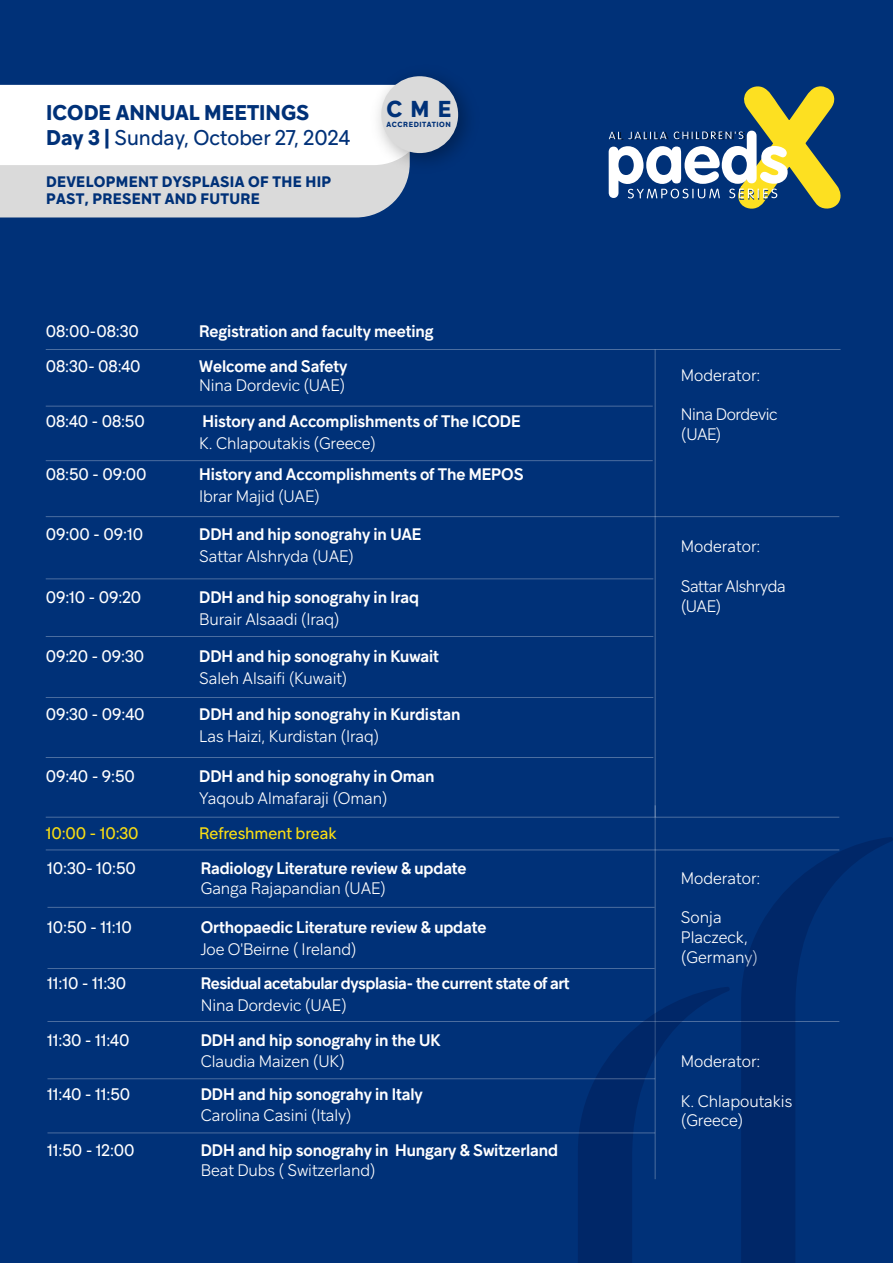
<style>
.page{position:relative;width:893px;height:1263px;background:#003178}
.page>*{position:absolute;margin:0;border:0;box-sizing:border-box;transform-origin:0 0}
.t1{font:700 22.65px "Guillon";color:#003178}
.t2{font:700 21px/25.8px "Guillon";color:#003178}
.t3{font:600 16.5px "Guillon";letter-spacing:-.005em;color:#fff}
.t4{font:300 16.5px/19.8px "Guillon";letter-spacing:-.005em;color:#fff}
.t5{font:16.5px/34.2px "Guillon";letter-spacing:-.005em;color:#fff}
.t6{font:600 16.5px "Guillon";letter-spacing:-.025em;color:#fff}
.t7{font:300 16.5px/19.8px "Guillon";letter-spacing:-.025em;color:#fff}
.t8{font:16.5px "Guillon";letter-spacing:-.005em;color:#fade12}
.t9{font:700 15px/16.6px "Guillon";letter-spacing:.02em;color:#003178}
.t10{font:700 7.35px "Guillon";letter-spacing:.08em;color:#003178}
.s1{font-weight:400}
</style>
<div class="page">
<svg style="left:0;top:85px;width:408px;height:132px;background:#edeeee"></svg>
<hr style="left:46px;top:349px;width:794px;height:1px;background:#fff">
<hr style="left:46px;top:406px;width:607px;height:1px;background:#fff">
<hr style="left:46px;top:460px;width:607px;height:1px;background:#fff">
<hr style="left:46px;top:516px;width:793px;height:1px;background:#fff">
<hr style="left:46px;top:578px;width:607px;height:1px;background:#fff">
<hr style="left:46px;top:636px;width:607px;height:1px;background:#fff">
<hr style="left:46px;top:697px;width:607px;height:1px;background:#fff">
<hr style="left:46px;top:757px;width:607px;height:1px;background:#fff">
<hr style="left:46px;top:817px;width:793px;height:1px;background:#fff">
<hr style="left:46px;top:849px;width:793px;height:1px;background:#fff">
<hr style="left:655px;top:349px;width:1px;height:468px;background:#fff">
<hr style="left:655px;top:805px;width:1px;height:374px;background:#fff">
<svg style="left:609px;top:86px;width:232px;height:123px"></svg>
<hr style="left:47px;top:907px;width:607px;height:1px;background:#fff">
<hr style="left:47px;top:968px;width:607px;height:1px;background:#fff">
<hr style="left:47px;top:1021px;width:792px;height:1px;background:#fff">
<svg style="left:578px;top:986px;width:153px;height:277px"></svg>
<svg style="left:741px;top:837px;width:152px;height:426px"></svg>
<hr style="left:47px;top:1078px;width:608px;height:1px;background:#fff">
<hr style="left:47px;top:1132px;width:608px;height:1px;background:#fff">
<img style="left:363px;top:76px;width:105px;height:104px">
<div style="left:381px;top:76px;width:77px;height:77px;background:#dadada;border-radius:50%"></div>
<p class="t2" style="left:46px;top:99px;width:305px">ICODE ANNUAL MEETINGS<br>Day 3 | <span class="s1">Sunday, October 27, 2024</span></p>
<p class="t9" style="left:46px;top:173px;width:287px">DEVELOPMENT DYSPLASIA OF THE HIP<br>PAST, PRESENT AND FUTURE</p>
<h1 class="t1" style="left:386px;top:95px;width:66px">CME</h1>
<p class="t10" style="left:386px;top:120px;width:66px">ACCREDITATION</p>
<p class="t5" style="left:46px;top:314px;width:96px">08:00-08:30<br>08:30- 08:40</p>
<p class="t3" style="left:199px;top:321px;width:236px">Registration and faculty meeting</p>
<p class="t3" style="left:199px;top:355px;width:150px">Welcome and Safety</p>
<p class="t4" style="left:199px;top:375px;width:148px">Nina Dordevic (UAE)</p>
<p class="t5" style="left:46px;top:404px;width:101px">08:40 - 08:50</p>
<p class="t3" style="left:203px;top:411px;width:320px">History and Accomplishments of The ICODE</p>
<p class="t4" style="left:199px;top:433px;width:178px">K. Chlapoutakis (Greece)</p>
<p class="t5" style="left:46px;top:457px;width:102px">08:50 - 09:00</p>
<p class="t3" style="left:199px;top:464px;width:326px">History and Accomplishments of The MEPOS</p>
<p class="t4" style="left:199px;top:486px;width:122px">Ibrar Majid (UAE)</p>
<p class="t5" style="left:46px;top:517px;width:99px">09:00 - 09:10</p>
<p class="t3" style="left:199px;top:524px;width:224px">DDH and hip sonograhy in UAE</p>
<p class="t4" style="left:199px;top:546px;width:156px">Sattar Alshryda (UAE)</p>
<p class="t5" style="left:46px;top:580px;width:97px">09:10 - 09:20</p>
<p class="t3" style="left:199px;top:587px;width:221px">DDH and hip sonograhy in Iraq</p>
<p class="t4" style="left:199px;top:609px;width:142px">Burair Alsaadi (Iraq)</p>
<p class="t5" style="left:46px;top:639px;width:100px">09:20 - 09:30</p>
<p class="t3" style="left:199px;top:646px;width:241px">DDH and hip sonograhy in Kuwait</p>
<p class="t4" style="left:199px;top:668px;width:150px">Saleh Alsaifi (Kuwait)</p>
<p class="t5" style="left:46px;top:697px;width:100px">09:30 - 09:40</p>
<p class="t3" style="left:199px;top:704px;width:263px">DDH and hip sonograhy in Kurdistan</p>
<p class="t4" style="left:199px;top:726px;width:182px">Las Haizi, Kurdistan (Iraq)</p>
<p class="t5" style="left:46px;top:758px;width:91px">09:40 - 9:50</p>
<p class="t3" style="left:199px;top:765px;width:237px">DDH and hip sonograhy in Oman</p>
<p class="t4" style="left:199px;top:787px;width:190px">Yaqoub Almafaraji (Oman)</p>
<p class="t8" style="left:46px;top:823px;width:95px">10:00 - 10:30</p>
<p class="t8" style="left:199px;top:823px;width:139px">Refreshment break</p>
<p class="t5" style="left:47px;top:850px;width:90px">10:30- 10:50</p>
<p class="t3" style="left:201px;top:857px;width:267px">Radiology Literature review &amp; update</p>
<p class="t4" style="left:201px;top:878px;width:187px">Ganga Rajapandian (UAE)</p>
<p class="t5" style="left:47px;top:910px;width:86px">10:50 - 11:10</p>
<p class="t3" style="left:201px;top:917px;width:287px">Orthopaedic Literature review &amp; update</p>
<p class="t4" style="left:201px;top:939px;width:157px">Joe O'Beirne ( Ireland)</p>
<p class="t5" style="left:47px;top:966px;width:81px">11:10 - 11:30</p>
<p class="t6" style="left:201px;top:973px;width:370px">Residual acetabular dysplasia- the current state of art</p>
<p class="t4" style="left:201px;top:995px;width:148px">Nina Dordevic (UAE)</p>
<p class="t5" style="left:47px;top:1023px;width:84px">11:30 - 11:40</p>
<p class="t3" style="left:201px;top:1030px;width:241px">DDH and hip sonograhy in the UK</p>
<p class="t4" style="left:201px;top:1051px;width:146px">Claudia Maizen (UK)</p>
<p class="t5" style="left:47px;top:1077px;width:84px">11:40 - 11:50</p>
<p class="t3" style="left:201px;top:1084px;width:223px">DDH and hip sonograhy in Italy</p>
<p class="t4" style="left:201px;top:1105px;width:152px">Carolina Casini (Italy)</p>
<p class="t5" style="left:47px;top:1132px;width:89px">11:50 - 12:00</p>
<p class="t3" style="left:201px;top:1139px;width:359px">DDH and hip sonograhy in Hungary &amp; Switzerland</p>
<p class="t4" style="left:201px;top:1160px;width:176px">Beat Dubs ( Switzerland)</p>
<p class="t4" style="left:681px;top:365px;width:81px">Moderator:</p>
<p class="t7" style="left:681px;top:404px;width:98px">Nina Dordevic (UAE)</p>
<p class="t4" style="left:681px;top:536px;width:81px">Moderator:</p>
<p class="t7" style="left:681px;top:576px;width:106px">Sattar Alshryda (UAE)</p>
<p class="t4" style="left:681px;top:867px;width:81px">Moderator:</p>
<p class="t4" style="left:681px;top:907px;width:79px">Sonja<br>Placzeck, (Germany)</p>
<p class="t4" style="left:681px;top:1051px;width:81px">Moderator:</p>
<p class="t4" style="left:681px;top:1090px;width:113px">K. Chlapoutakis (Greece)</p>
</div>
